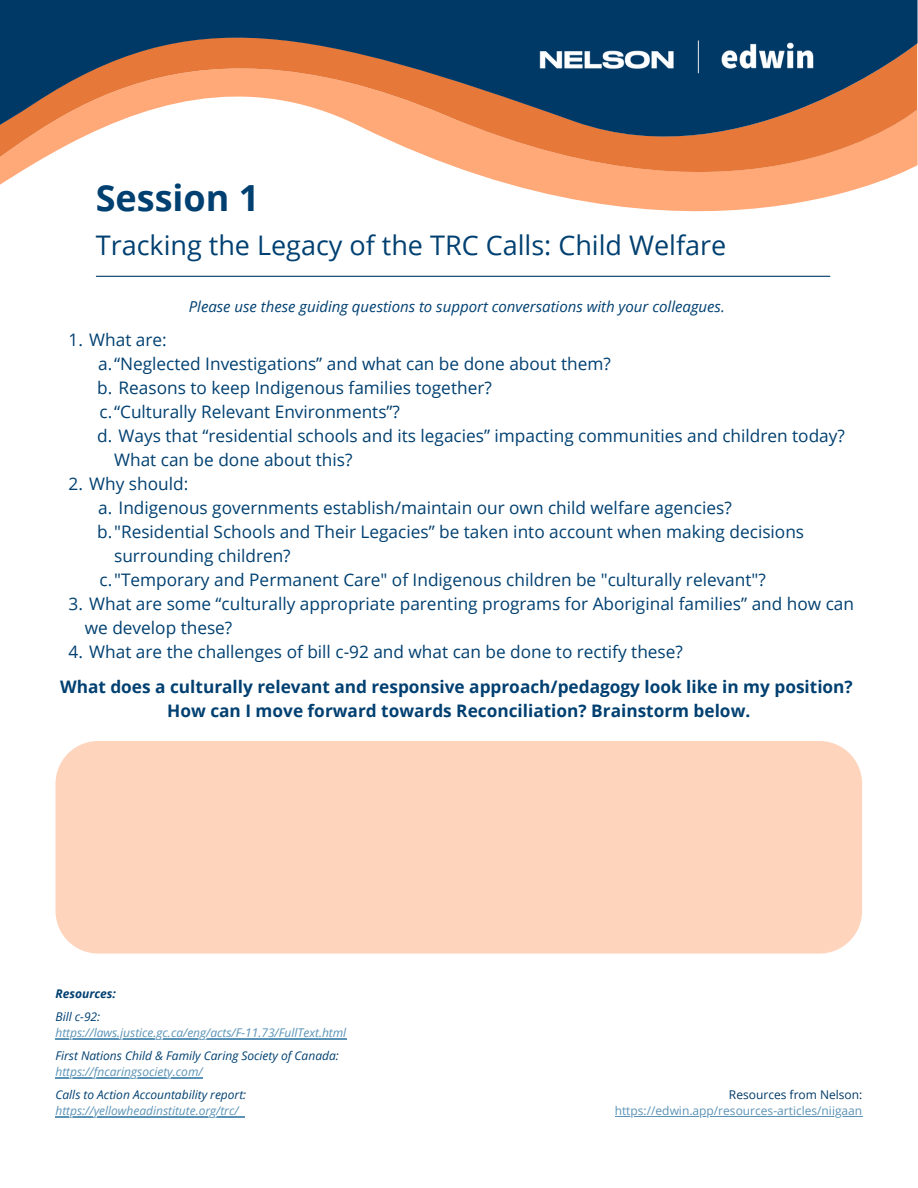
<style>
.page{position:relative;width:918px;height:1188px;background:#fff}
.page>*{position:absolute;margin:0;border:0;box-sizing:border-box;transform-origin:0 0}
.t1{font:700 36px "Open Sans";color:#004071}
.t2{font:27px "Open Sans";color:#004071}
.t3{font:17.25px/24px "Open Sans";color:#004071}
.t4{font:700 17.25px/24px "Open Sans";color:#004071;text-align:center}
.t5{font:italic 15px "Open Sans";color:#004071}
.t6{font:italic 12px "Open Sans";color:#5b93b7}
.t7{font:italic 12px "Open Sans";color:#004071}
.t8{font:12px "Open Sans";color:#5b93b7}
.t9{font:12px "Open Sans";color:#013966}
.t10{font:italic 700 12px "Open Sans";color:#004071}
</style>
<div class="page">
<svg style="left:548px;top:194px;width:290px;height:18px;fill:#ffa978"></svg>
<svg style="left:0;top:0;width:918px;height:194px"></svg>
<hr style="left:96px;top:276px;width:734px;height:1px;background:#013966">
<img style="left:516px;top:28px;width:320px;height:64px">
<hr style="left:55px;top:1038px;width:292px;height:1px;background:#5b93b7">
<hr style="left:55px;top:1077px;width:148px;height:1px;background:#5b93b7">
<hr style="left:55px;top:1116px;width:184px;height:1px;background:#5b93b7">
<div style="left:56px;top:741px;width:806px;height:213px;background:#ffd4bc"></div>
<hr style="left:615px;top:1116px;width:247px;height:1px;background:#5b93b7">
<h1 class="t1" style="left:96px;top:173px;width:165px">Session 1</h1>
<h2 class="t2" style="left:96px;top:226px;width:632px">Tracking the Legacy of the TRC Calls: Child Welfare</h2>
<p class="t5" style="left:189px;top:296px;width:538px">Please use these guiding questions to support conversations with your colleagues.</p>
<p class="t3" style="left:69px;top:328px;width:100px">1. What are:</p>
<p class="t3" style="left:98px;top:352px;width:514px">a.“Neglected Investigations” and what can be done about them?</p>
<p class="t3" style="left:97px;top:376px;width:396px">b. Reasons to keep Indigenous families together?</p>
<p class="t3" style="left:100px;top:400px;width:302px">c.“Culturally Relevant Environments”?</p>
<p class="t3" style="left:97px;top:424px;width:749px">d. Ways that “residential schools and its legacies” impacting communities and children today?</p>
<p class="t3" style="left:114px;top:448px;width:240px">What can be done about this?</p>
<p class="t3" style="left:69px;top:472px;width:121px">2. Why should:</p>
<p class="t3" style="left:98px;top:496px;width:635px">a. Indigenous governments establish/maintain our own child welfare agencies?</p>
<p class="t3" style="left:97px;top:520px;width:708px">b."Residential Schools and Their Legacies” be taken into account when making decisions</p>
<p class="t3" style="left:114px;top:544px;width:178px">surrounding children?</p>
<p class="t3" style="left:100px;top:568px;width:668px">c."Temporary and Permanent Care" of Indigenous children be "culturally relevant"?</p>
<p class="t3" style="left:85px;top:592px;width:771px;text-indent:-16px">3. What are some “culturally appropriate parenting programs for Aboriginal families” and how can we develop these?</p>
<p class="t3" style="left:69px;top:640px;width:616px">4. What are the challenges of bill c-92 and what can be done to rectify these?</p>
<p class="t4" style="left:60px;top:674px;width:794px">What does a culturally relevant and responsive approach/pedagogy look like in my position?<br>How can I move forward towards Reconciliation? Brainstorm below.</p>
<p class="t10" style="left:55px;top:986px;width:62px">Resources:</p>
<p class="t7" style="left:55px;top:1008px;width:46px">Bill c-92:</p>
<p class="t6" style="left:55px;top:1025px;width:292px">https://laws.justice.gc.ca/eng/acts/F-11.73/FullText.html</p>
<p class="t7" style="left:55px;top:1047px;width:285px">First Nations Child &amp; Family Caring Society of Canada:</p>
<p class="t6" style="left:55px;top:1064px;width:149px">https://fncaringsociety.com/</p>
<p class="t7" style="left:55px;top:1086px;width:192px">Calls to Action Accountability report:</p>
<p class="t6" style="left:55px;top:1103px;width:185px">https://yellowheadinstitute.org/trc/</p>
<p class="t9" style="left:729px;top:1086px;width:135px">Resources from Nelson:</p>
<p class="t8" style="left:615px;top:1102px;width:249px">https://edwin.app/resources-articles/niigaan</p>
</div>
